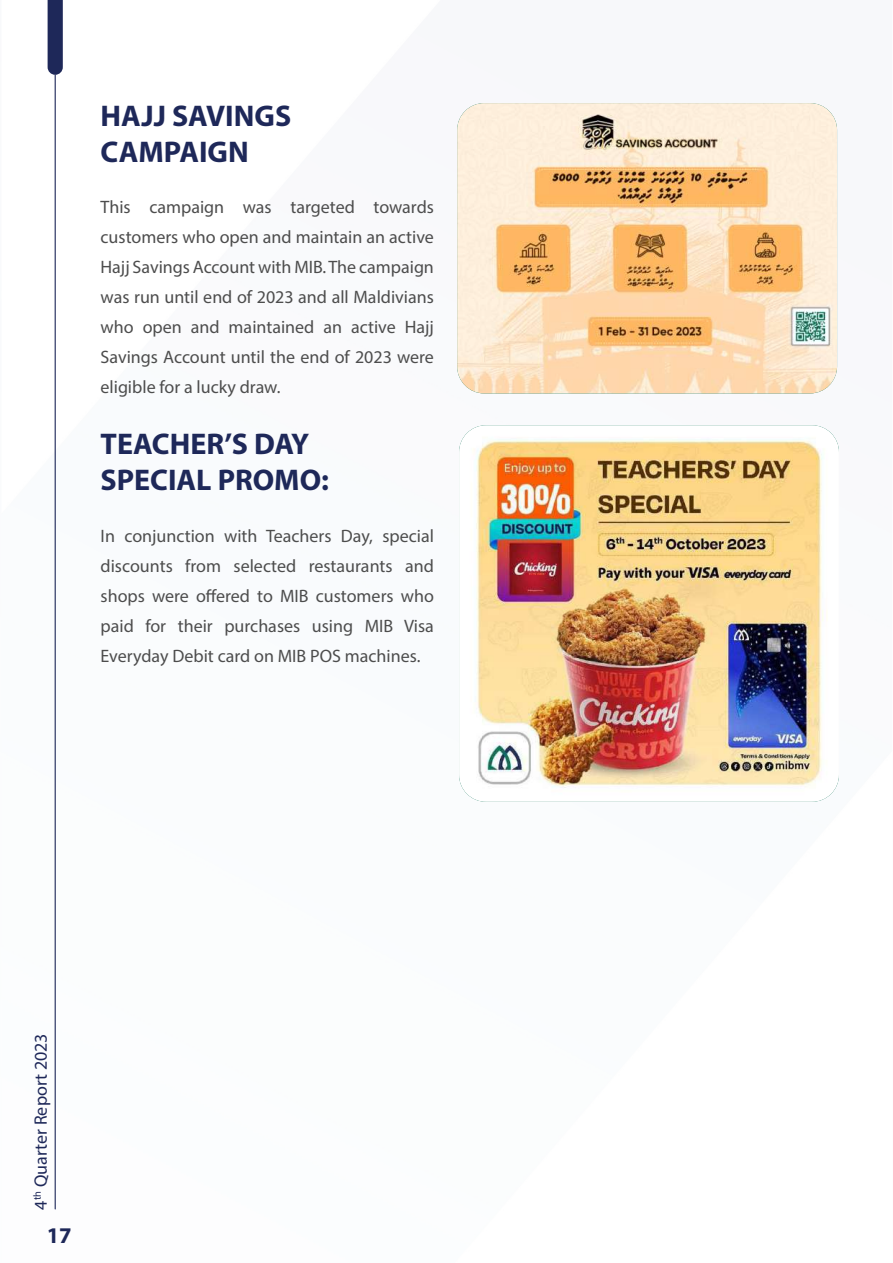
<style>
.page{position:relative;width:893px;height:1263px;background:#fff}
.page>*{position:absolute;margin:0;border:0;box-sizing:border-box;transform-origin:0 0}
.t1{font:700 30px/36px "Myriad Pro";color:#1e2859}
.t2{font:22.5px "Myriad Variable Concept";color:#1e2859}
.t3{font:18px/30px "Myriad Pro";color:#4d4d4d;text-align:justify}
.t4{font:18px "Myriad Variable Concept";color:#1e2859}
</style>
<div class="page">
<img style="left:459px;top:425px;width:380px;height:377px">
<img style="left:457px;top:103px;width:380px;height:290px">
<svg style="left:48px;top:0;width:15px;height:75px"></svg>
<hr style="left:55px;top:75px;width:1px;height:1134px;background:#1e2859">
<h1 class="t1" style="left:101px;top:96px;width:192px">HAJJ SAVINGS<br>CAMPAIGN</h1>
<p class="t3" style="left:101px;top:192px;width:335px">This campaign was targeted towards customers who open and maintain an active Hajj Savings Account with MIB. The campaign was run until end of 2023 and all Maldivians who open and maintained an active Hajj Savings Account until the end of 2023 were eligible for a lucky draw.</p>
<h1 class="t1" style="left:101px;top:425px;width:230px">TEACHER’S DAY<br>SPECIAL PROMO:</h1>
<p class="t3" style="left:101px;top:521px;width:335px">In conjunction with Teachers Day, special discounts from selected restaurants and shops were offered to MIB customers who paid for their purchases using MIB Visa Everyday Debit card on MIB POS machines.</p>
<p class="t4" style="left:30px;top:1209px;width:178px;rotate:-90deg">4<sup>th</sup> Quarter Report 2023</p>
<p class="t2" style="left:47px;top:1222px;width:26px">17</p>
</div>
